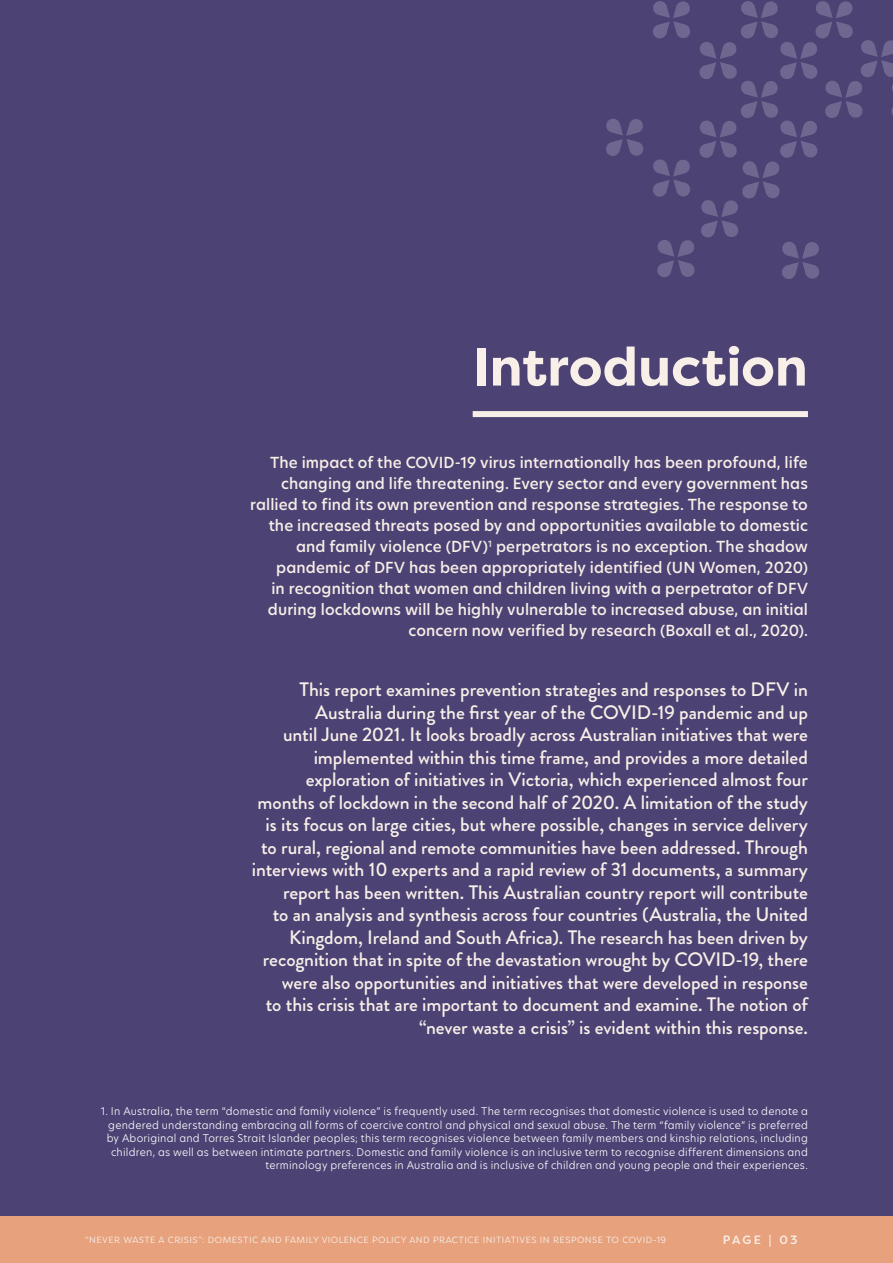
<style>
.page{position:relative;width:893px;height:1263px;background:#fff}
.page>*{position:absolute;margin:0;border:0;box-sizing:border-box;transform-origin:0 0}
.Section_Head{font:700 54px "Filson Pro";color:#f8efe8}
.Body_text{font:500 19.5px/22.5px "Brandon Grotesque";letter-spacing:-.005em;color:#f8efe8;text-align:right}
.Intro_paragraph{font:500 15px/21px "Hero New";letter-spacing:.005em;color:#f8efe8;text-align:right}
.t1{font:500 12px "Filson Pro";letter-spacing:.19em;color:#f8efe8}
.Footnote{font:300 10.5px/13.5px "Hero New";letter-spacing:.02em;color:#fff;text-align:right}
.t2{font:9px "Filson Pro";letter-spacing:.05em;color:#f8efe8}
</style>
<div class="page">
<div style="left:1px;top:1px;width:892px;height:1262px;background:#4c4374"></div>
<div style="left:0;top:1216px;width:893px;height:47px;background:#e7a17c"></div>
<div style="left:473px;top:411px;width:335px;height:6px;background:#f8efe8"></div>
<svg style="left:606px;top:119px;width:37px;height:37px"></svg>
<svg style="left:652px;top:0;width:241px;height:279px"></svg>
<p class="Section_Head" style="left:472px;top:333px;width:337px">Introduction</p>
<p class="Intro_paragraph" style="left:250px;top:451px;width:559px">The impact of the COVID-19 virus internationally has been profound, life changing and life threatening. Every sector and every government has rallied to find its own prevention and response strategies. The response to the increased threats posed by and opportunities available to domestic and family violence (DFV)<sup>1</sup> perpetrators is no exception. The shadow pandemic of DFV has been appropriately identified (UN Women, 2020)<br>in recognition that women and children living with a perpetrator of DFV during lockdowns will be highly vulnerable to increased abuse, an initial concern now verified by research (Boxall et al., 2020).</p>
<p class="Body_text" style="left:252px;top:678px;width:558px">This report examines prevention strategies and responses to DFV in Australia during the first year of the COVID-19 pandemic and up<br>until June 2021. It looks broadly across Australian initiatives that were implemented within this time frame, and provides a more detailed exploration of initiatives in Victoria, which experienced almost four months of lockdown in the second half of 2020. A limitation of the study is its focus on large cities, but where possible, changes in service delivery to rural, regional and remote communities have been addressed. Through interviews with 10 experts and a rapid review of 31 documents, a summary report has been written. This Australian country report will contribute<br>to an analysis and synthesis across four countries (Australia, the United Kingdom, Ireland and South Africa). The research has been driven by recognition that in spite of the devastation wrought by COVID-19, there were also opportunities and initiatives that were developed in response<br>to this crisis that are important to document and examine. The notion of “never waste a crisis” is evident within this response.</p>
<p class="Footnote" style="left:101px;top:1104px;width:709px">1. In Australia, the term “domestic and family violence” is frequently used. The term recognises that domestic violence is used to denote a gendered understanding embracing all forms of coercive control and physical and sexual abuse. The term “family violence” is preferred by Aboriginal and Torres Strait Islander peoples; this term recognises violence between family members and kinship relations, including children, as well as between intimate partners. Domestic and family violence is an inclusive term to recognise different dimensions and terminology preferences in Australia and is inclusive of children and young people and their experiences.</p>
<p class="t2" style="left:85px;top:1234px;width:583px">“NEVER WASTE A CRISIS”: DOMESTIC AND FAMILY VIOLENCE POLICY AND PRACTICE INITIATIVES IN RESPONSE TO COVID-19</p>
<p class="t1" style="left:723px;top:1231px;width:76px">PAGE | 03</p>
</div>
